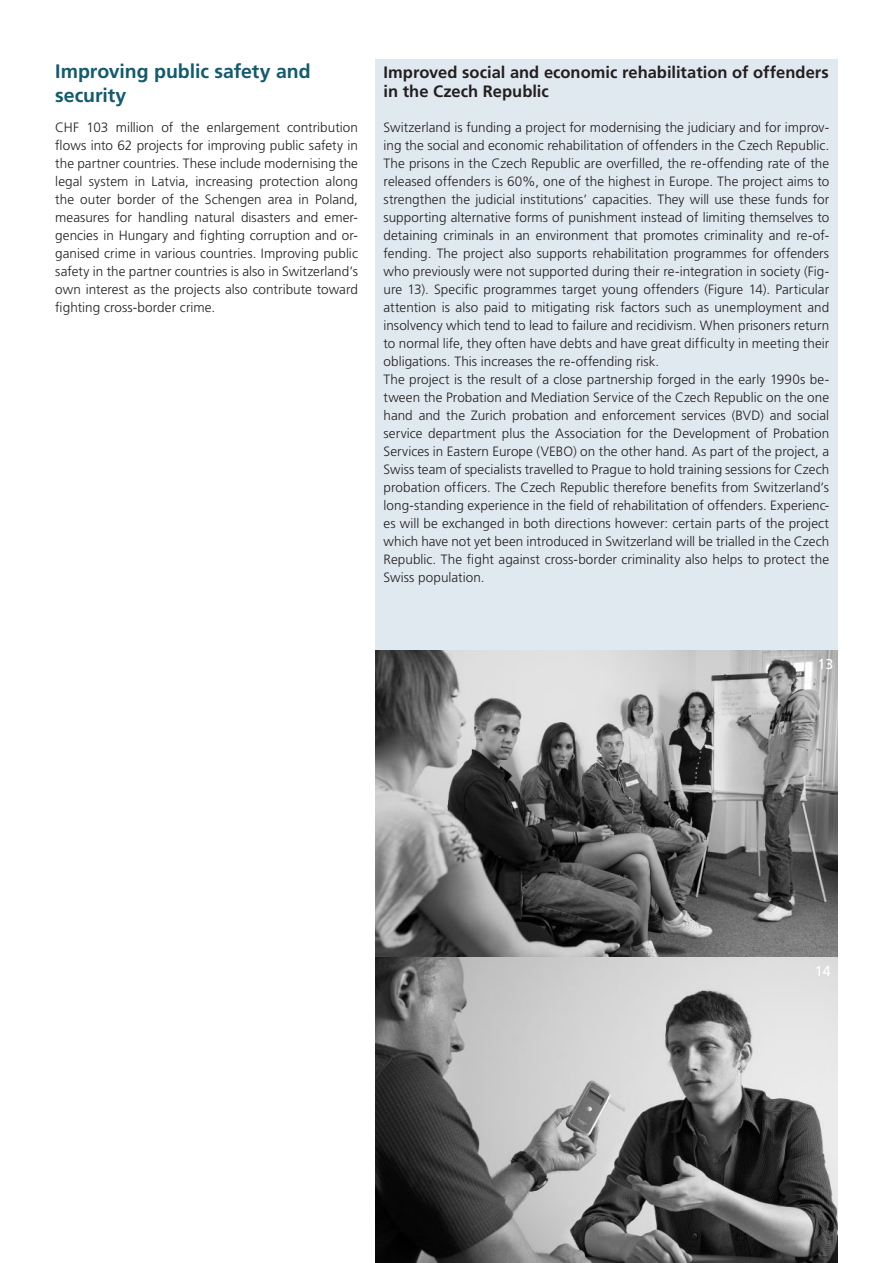
<style>
.page{position:relative;width:893px;height:1263px;background:#fff}
.page>*{position:absolute;margin:0;border:0;box-sizing:border-box;transform-origin:0 0}
.Zwischentitel_13pt{font:700 19.5px/24px "Frutiger LT Pro";letter-spacing:-.005em;color:#125b70}
.Box-Titel{font:700 16.5px/20px "Frutiger LT Pro";color:#231f20}
._4_Lauf_Lead_9_5pt{font:14.25px "Frutiger LT Pro";color:#fff}
.Box-Text{font:300 13.5px/18px "Frutiger LT Pro";color:#231f20;text-align:justify}
._4_Lauftext_9pt{font:300 13.5px/18px "Frutiger LT Pro";color:#231f20;text-align:justify}
.t1{font:300 12px "Frutiger LT Pro";color:#231f20}
</style>
<div class="page">
<div style="left:375px;top:60px;width:463px;height:1116px;background:#e1e9f0"></div>
<img style="left:375px;top:651px;width:463px;height:612px">
<p class="Zwischentitel_13pt" style="left:55px;top:59px;width:257px">Improving public safety and security</p>
<p class="_4_Lauftext_9pt" style="left:55px;top:118px;width:304px">CHF 103 million of the enlargement contribution flows into 62 projects for improving public safety in the partner countries. These include modernising the legal system in Latvia, increasing protection along the outer border of the Schengen area in Poland, measures for handling natural disasters and emer&shy;gencies in Hungary and fighting corruption and or&shy;ganised crime in various countries. Improving public safety in the partner countries is also in Switzerland’s own interest as the projects also contribute toward fighting cross-border crime.</p>
<p class="Box-Titel" style="left:384px;top:62px;width:447px">Improved social and economic rehabilitation of offenders in the Czech Republic</p>
<p class="Box-Text" style="left:384px;top:118px;width:447px">Switzerland is funding a project for modernising the judiciary and for improv&shy;ing the social and economic rehabilitation of offenders in the Czech Republic.<br>The prisons in the Czech Republic are overfilled, the re-offending rate of the released offenders is 60%, one of the highest in Europe. The project aims to strengthen the judicial institutions’ capacities. They will use these funds for supporting alternative forms of punishment instead of limiting themselves to detaining criminals in an environment that promotes criminality and re-of&shy;fending. The project also supports rehabilitation programmes for offenders who previously were not supported during their re-integration in society (Fig&shy;ure 13). Specific programmes target young offenders (Figure 14). Particular attention is also paid to mitigating risk factors such as unemployment and insolvency which tend to lead to failure and recidivism. When prisoners return to normal life, they often have debts and have great difficulty in meeting their obligations. This increases the re-offending risk.</p>
<p class="Box-Text" style="left:384px;top:370px;width:447px">The project is the result of a close partnership forged in the early 1990s be&shy;tween the Probation and Mediation Service of the Czech Republic on the one hand and the Zurich probation and enforcement services (BVD) and social service department plus the Association for the Development of Probation Services in Eastern Europe (VEBO) on the other hand. As part of the project, a Swiss team of specialists travelled to Prague to hold training sessions for Czech probation officers. The Czech Republic therefore benefits from Switzerland’s long-standing experience in the field of rehabilitation of offenders. Experienc&shy;es will be exchanged in both directions however: certain parts of the project which have not yet been introduced in Switzerland will be trialled in the Czech Republic. The fight against cross-border criminality also helps to protect the Swiss population.</p>
<p class="_4_Lauf_Lead_9_5pt" style="left:817px;top:656px;width:17px">13</p>
<p class="_4_Lauf_Lead_9_5pt" style="left:815px;top:963px;width:17px">14</p>
<p class="t1" style="left:823px;top:1218px;width:14px">14</p>
</div>
